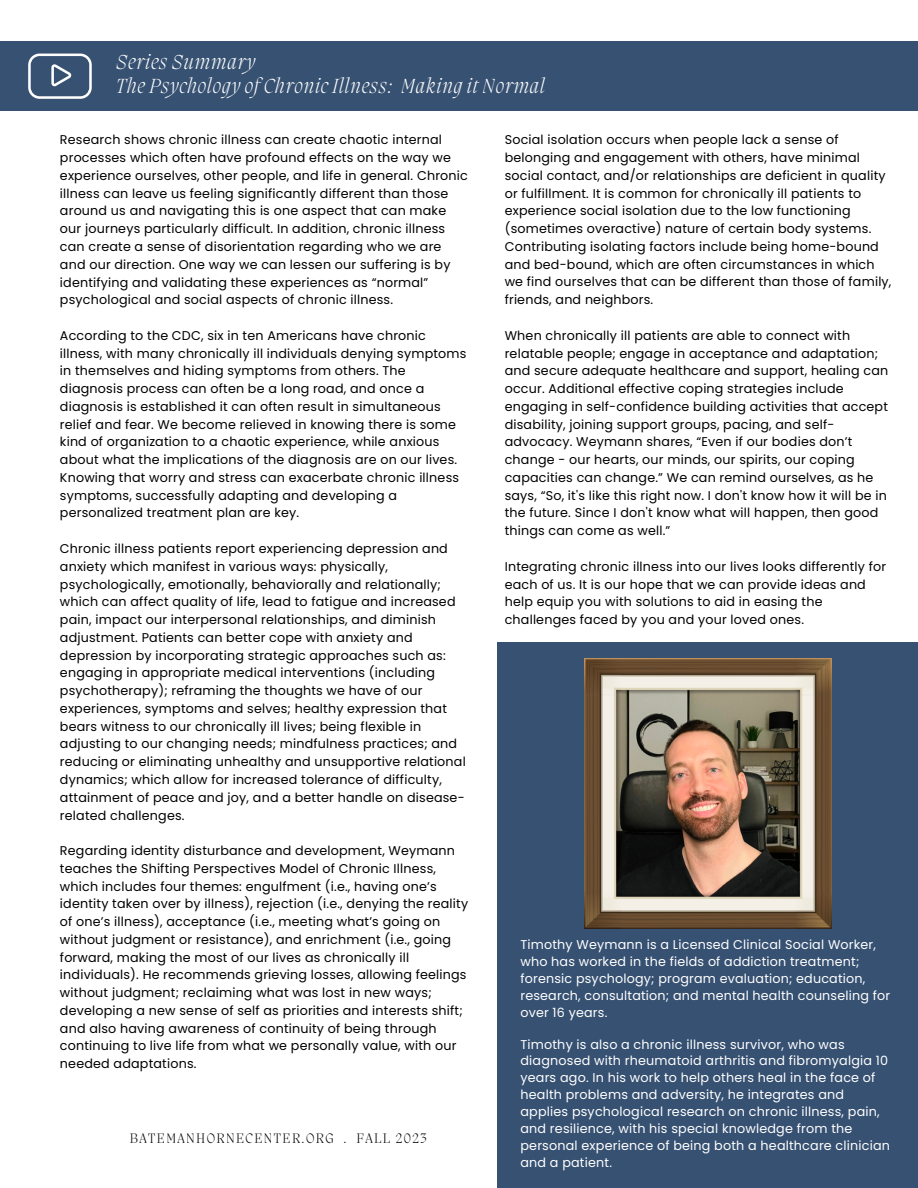
<style>
.page{position:relative;width:918px;height:1188px;background:#fff}
.page>*{position:absolute;margin:0;border:0;box-sizing:border-box;transform-origin:0 0}
.t1{font:italic 200 20.85px "Migra";letter-spacing:.04em;color:#fff}
.t2{font:200 14.1px "Migra";letter-spacing:.1em;color:#000}
.t3{font:12.75px/17.7px "Poppins";letter-spacing:.015em;color:#000}
.t4{font:12.75px/17px "Poppins";letter-spacing:.015em;color:#fff}
</style>
<div class="page">
<div style="left:498px;top:643px;width:420px;height:545px;background:#375172"></div>
<img style="left:584px;top:659px;width:248px;height:270px">
<div style="left:0;top:42px;width:918px;height:69px;background:#375172"></div>
<svg style="left:28px;top:54px;width:64px;height:45px"></svg>
<p class="t1" style="left:116px;top:53px;width:140px">Series Summary</p>
<p class="t1" style="left:116px;top:76px;width:430px">The Psychology of Chronic Illness: Making it Normal</p>
<p class="t3" style="left:60px;top:131px;width:409px">Research shows chronic illness can create chaotic internal processes which often have profound effects on the way we experience ourselves, other people, and life in general. Chronic illness can leave us feeling significantly different than those around us and navigating this is one aspect that can make our journeys particularly difficult. In addition, chronic illness can create a sense of disorientation regarding who we are and our direction. One way we can lessen our suffering is by identifying and validating these experiences as “normal” psychological and social aspects of chronic illness.</p>
<p class="t3" style="left:60px;top:326px;width:408px">According to the CDC, six in ten Americans have chronic illness, with many chronically ill individuals denying symptoms in themselves and hiding symptoms from others. The diagnosis process can often be a long road, and once a diagnosis is established it can often result in simultaneous relief and fear. We become relieved in knowing there is some kind of organization to a chaotic experience, while anxious about what the implications of the diagnosis are on our lives.<br>Knowing that worry and stress can exacerbate chronic illness symptoms, successfully adapting and developing a personalized treatment plan are key.</p>
<p class="t3" style="left:60px;top:540px;width:407px">Chronic illness patients report experiencing depression and anxiety which manifest in various ways: physically, psychologically, emotionally, behaviorally and relationally; which can affect quality of life, lead to fatigue and increased pain, impact our interpersonal relationships, and diminish adjustment. Patients can better cope with anxiety and depression by incorporating strategic approaches such as: engaging in appropriate medical interventions (including psychotherapy); reframing the thoughts we have of our experiences, symptoms and selves; healthy expression that bears witness to our chronically ill lives; being flexible in adjusting to our changing needs; mindfulness practices; and reducing or eliminating unhealthy and unsupportive relational dynamics; which allow for increased tolerance of difficulty, attainment of peace and joy, and a better handle on disease&shy;related challenges.</p>
<p class="t3" style="left:60px;top:842px;width:410px">Regarding identity disturbance and development, Weymann teaches the Shifting Perspectives Model of Chronic Illness, which includes four themes: engulfment (i.e., having one’s identity taken over by illness), rejection (i.e., denying the reality of one’s illness), acceptance (i.e., meeting what’s going on without judgment or resistance), and enrichment (i.e., going forward, making the most of our lives as chronically ill individuals). He recommends grieving losses, allowing feelings without judgment; reclaiming what was lost in new ways; developing a new sense of self as priorities and interests shift; and also having awareness of continuity of being through continuing to live life from what we personally value, with our needed adaptations.</p>
<p class="t2" style="left:130px;top:1132px;width:298px">BATEMANHORNECENTER.ORG . FALL 2023</p>
<p class="t3" style="left:505px;top:131px;width:388px">Social isolation occurs when people lack a sense of belonging and engagement with others, have minimal social contact, and/or relationships are deficient in quality or fulfillment. It is common for chronically ill patients to experience social isolation due to the low functioning (sometimes overactive) nature of certain body systems.<br>Contributing isolating factors include being home-bound and bed-bound, which are often circumstances in which we find ourselves that can be different than those of family, friends, and neighbors.</p>
<p class="t3" style="left:505px;top:326px;width:385px">When chronically ill patients are able to connect with relatable people; engage in acceptance and adaptation; and secure adequate healthcare and support, healing can occur. Additional effective coping strategies include engaging in self-confidence building activities that accept disability, joining support groups, pacing, and self&shy;advocacy. Weymann shares, “Even if our bodies don’t change - our hearts, our minds, our spirits, our coping capacities can change.” We can remind ourselves, as he says, “So, it's like this right now. I don't know how it will be in the future. Since I don't know what will happen, then good things can come as well.”</p>
<p class="t3" style="left:505px;top:557px;width:383px">Integrating chronic illness into our lives looks differently for each of us. It is our hope that we can provide ideas and help equip you with solutions to aid in easing the challenges faced by you and your loved ones.</p>
<p class="t4" style="left:520px;top:937px;width:371px">Timothy Weymann is a Licensed Clinical Social Worker, who has worked in the fields of addiction treatment; forensic psychology; program evaluation; education, research, consultation; and mental health counseling for over 16 years.</p>
<p class="t4" style="left:520px;top:1036px;width:371px">Timothy is also a chronic illness survivor, who was diagnosed with rheumatoid arthritis and fibromyalgia 10 years ago. In his work to help others heal in the face of health problems and adversity, he integrates and applies psychological research on chronic illness, pain, and resilience, with his special knowledge from the personal experience of being both a healthcare clinician and a patient.</p>
</div>
